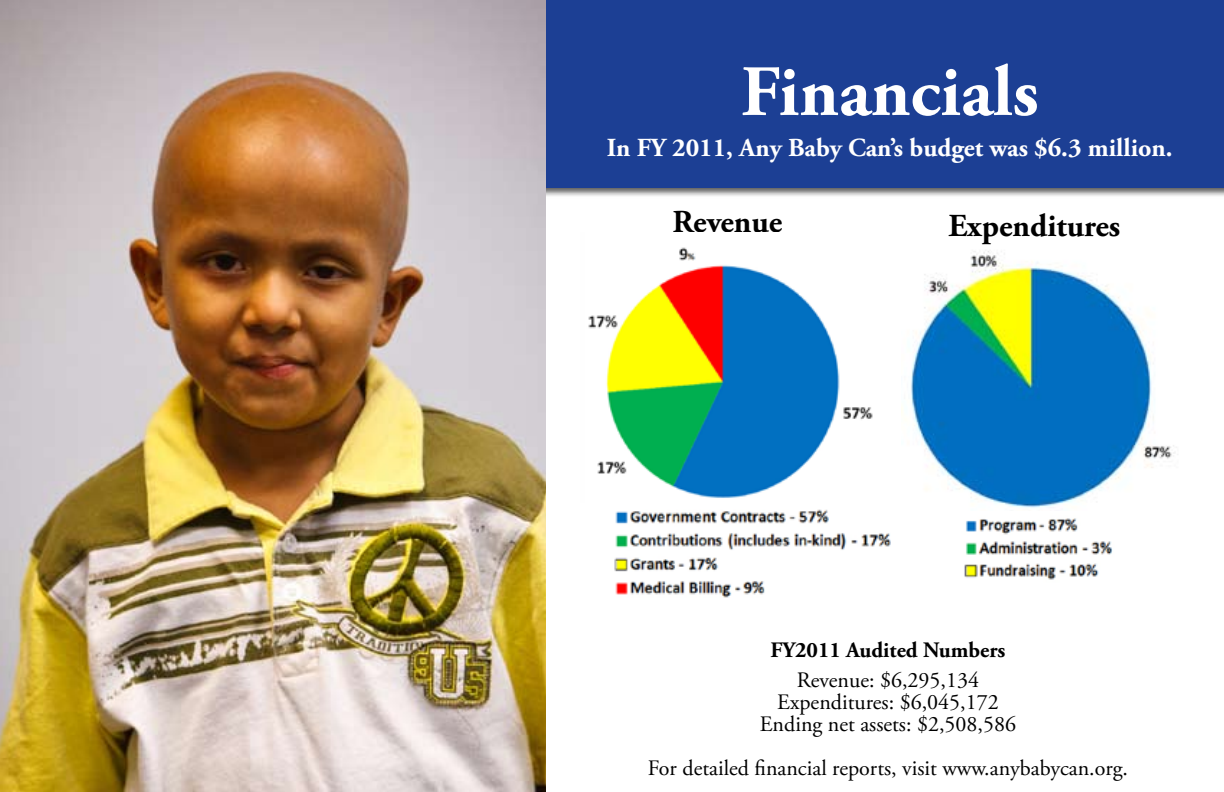
<style>
.page{position:relative;width:1224px;height:792px;background:#fff}
.page>*{position:absolute;margin:0;border:0;box-sizing:border-box;transform-origin:0 0}
.t1{font:700 72px "Adobe Garamond Pro";color:#fff}
.t2{font:700 32px "Adobe Garamond Pro";color:#000}
.t3{font:700 26px "Adobe Garamond Pro";color:#fff}
.t4{font:22px/22px "Adobe Garamond Pro";color:#000;text-align:center}
.t5{font:700 22px "Adobe Garamond Pro";color:#000}
</style>
<div class="page">
<div style="left:490px;top:0;width:734px;height:207px;background:#000;opacity:.65"></div>
<div style="left:492px;top:0;width:732px;height:188px;background:#1c3f94"></div>
<img style="left:0;top:0;width:546px;height:792px">
<img style="left:911px;top:251px;width:264px;height:257px">
<img style="left:964px;top:518px;width:149px;height:62px">
<img style="left:614px;top:509px;width:277px;height:89px">
<img style="left:588px;top:247px;width:285px;height:251px">
<h1 class="t1" style="left:741px;top:50px;width:299px">Financials</h1>
<p class="t3" style="left:607px;top:133px;width:567px">In FY 2011, Any Baby Can’s budget was $6.3 million.</p>
<h2 class="t2" style="left:672px;top:203px;width:111px">Revenue</h2>
<h2 class="t2" style="left:948px;top:207px;width:174px">Expenditures</h2>
<p class="t5" style="left:770px;top:637px;width:237px">FY2011 Audited Numbers</p>
<p class="t4" style="left:760px;top:670px;width:258px">Revenue: $6,295,134<br>Expenditures: $6,045,172<br>Ending net assets: $2,508,586</p>
<p class="t4" style="left:648px;top:758px;width:482px">For detailed financial reports, visit www.anybabycan.org.</p>
</div>
